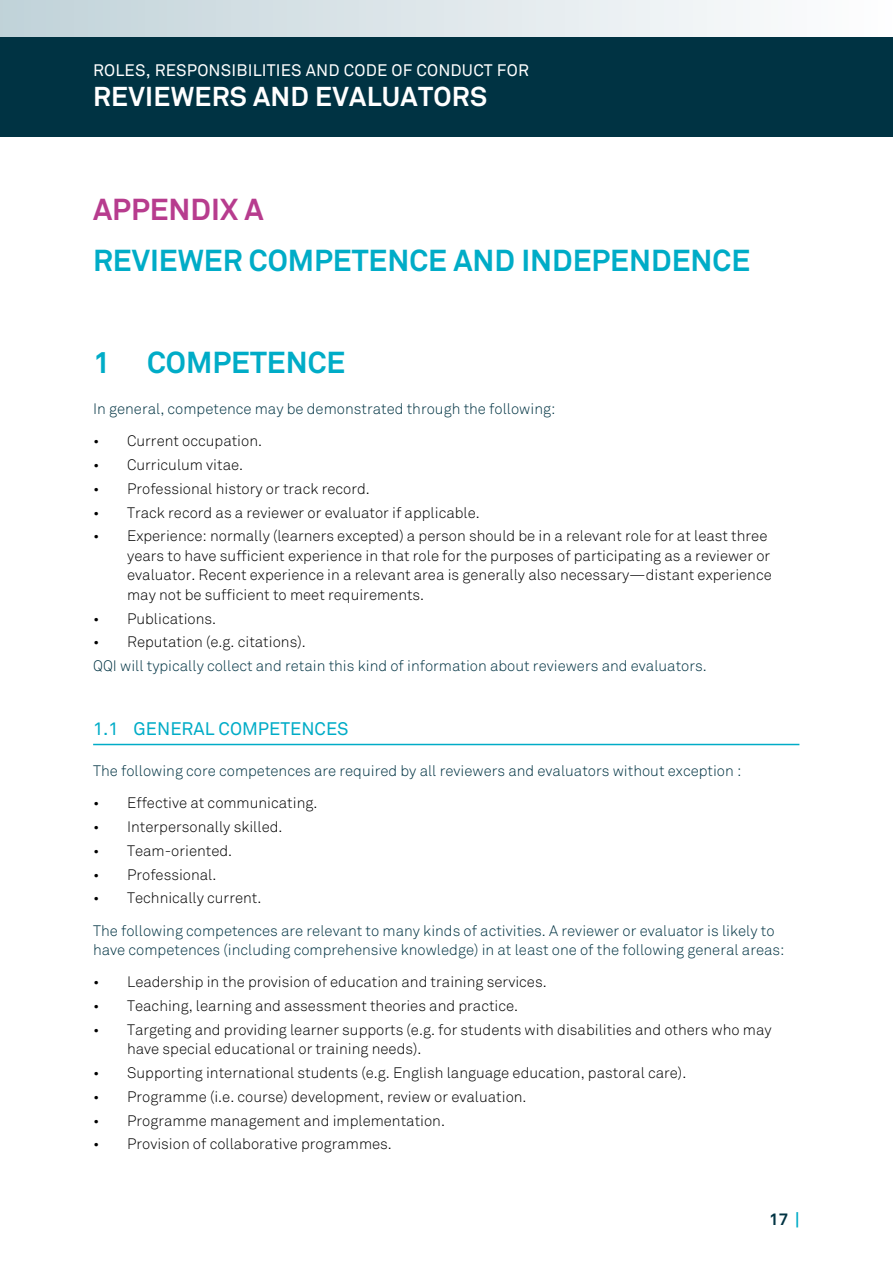
<style>
.page{position:relative;width:893px;height:1263px;background:#fff}
.page>*{position:absolute;margin:0;border:0;box-sizing:border-box;transform-origin:0 0}
.t1{font:700 30px "Akkurat";color:#00acc7}
.t2{font:700 30px "Akkurat";color:#b73c8e}
.t3{font:700 27px "Akkurat";letter-spacing:.01em;color:#fff}
.t4{font:18px "Akkurat";color:#00acc7}
.t5{font:16.5px "Akkurat";letter-spacing:.01em;color:#fff}
.t6{font:700 16.5px "Akkurat";color:#003343}
.t7{font:300 15px/19.5px "Akkurat";color:#000}
.t8{font:300 15px/19.5px "Akkurat";color:#003343}
.s1{color:#00acc7}
</style>
<div class="page">
<div style="left:0;top:0;width:893px;height:55px;background:linear-gradient(to right,#c0d2d9,#fefeff)"></div>
<div style="left:0;top:37px;width:893px;height:99px;background:#003343"></div>
<hr style="left:93px;top:744px;width:706px;height:1px;background:#00acc7">
<p class="t5" style="left:93px;top:60px;width:437px">ROLES, RESPONSIBILITIES AND CODE OF CONDUCT FOR</p>
<h2 class="t3" style="left:93px;top:79px;width:395px">REVIEWERS AND EVALUATORS</h2>
<h1 class="t2" style="left:93px;top:190px;width:172px">APPENDIX A</h1>
<h1 class="t1" style="left:93px;top:241px;width:659px">REVIEWER COMPETENCE AND INDEPENDENCE</h1>
<h1 class="t1" style="left:93px;top:344px;width:254px">1 COMPETENCE</h1>
<p class="t8" style="left:93px;top:399px;width:464px">In general, competence may be demonstrated through the following:</p>
<p class="t7" style="left:93px;top:432px;width:170px">• Current occupation.</p>
<p class="t7" style="left:93px;top:455px;width:152px">• Curriculum vitae.</p>
<p class="t7" style="left:93px;top:479px;width:278px">• Professional history or track record.</p>
<p class="t7" style="left:93px;top:503px;width:388px">• Track record as a reviewer or evaluator if applicable.</p>
<p class="t7" style="left:127px;top:527px;width:646px;text-indent:-34px">• Experience: normally (learners excepted) a person should be in a relevant role for at least three years to have sufficient experience in that role for the purposes of participating as a reviewer or evaluator. Recent experience in a relevant area is generally also necessary—distant experience may not be sufficient to meet requirements.</p>
<p class="t7" style="left:93px;top:609px;width:124px">• Publications.</p>
<p class="t7" style="left:93px;top:633px;width:214px">• Reputation (e.g. citations).</p>
<p class="t8" style="left:93px;top:656px;width:615px">QQI will typically collect and retain this kind of information about reviewers and evaluators.</p>
<p class="t4" style="left:93px;top:718px;width:257px">1.1 GENERAL COMPETENCES</p>
<p class="t8" style="left:93px;top:761px;width:650px">The following core competences are required by all reviewers and evaluators without exception :</p>
<p class="t7" style="left:93px;top:793px;width:226px">• Effective at communicating.</p>
<p class="t7" style="left:93px;top:817px;width:191px">• Interpersonally skilled.</p>
<p class="t7" style="left:93px;top:841px;width:141px">• Team-oriented.</p>
<p class="t7" style="left:93px;top:865px;width:125px">• Professional.</p>
<p class="t7" style="left:93px;top:888px;width:170px">• Technically current.</p>
<p class="t8" style="left:93px;top:921px;width:693px">The following competences are relevant to many kinds of activities. A reviewer or evaluator is likely to have competences (including comprehensive knowledge) in at least one of the following general areas:</p>
<p class="t7" style="left:93px;top:972px;width:455px">• Leadership in the provision of education and training services.</p>
<p class="t7" style="left:93px;top:996px;width:427px">• Teaching, learning and assessment theories and practice.</p>
<p class="t7" style="left:127px;top:1020px;width:646px;text-indent:-34px">• Targeting and providing learner supports (e.g. for students with disabilities and others who may have special educational or training needs).</p>
<p class="t7" style="left:93px;top:1063px;width:595px">• Supporting international students (e.g. English language education, pastoral care).</p>
<p class="t7" style="left:93px;top:1087px;width:435px">• Programme (i.e. course) development, review or evaluation.</p>
<p class="t7" style="left:93px;top:1111px;width:353px">• Programme management and implementation.</p>
<p class="t7" style="left:93px;top:1134px;width:300px">• Provision of collaborative programmes.</p>
<p class="t6" style="left:769px;top:1209px;width:32px">17 <span class="s1">|</span></p>
</div>
